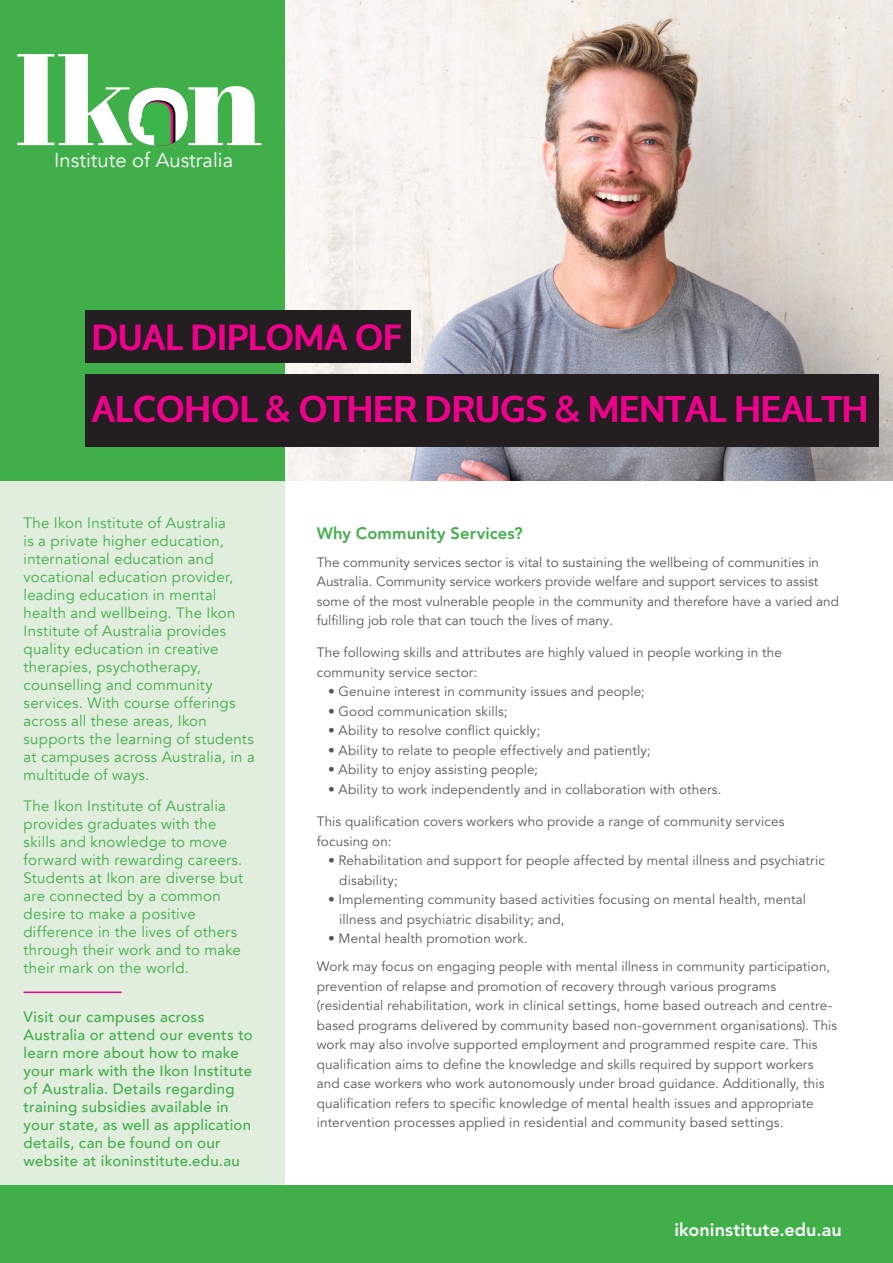
<style>
.page{position:relative;width:893px;height:1263px;background:#fff}
.page>*{position:absolute;margin:0;border:0;box-sizing:border-box;transform-origin:0 0}
.t1{font:700 36.75px "Oxygen";color:#ed028c}
.t2{font:700 36px "Oxygen";color:#ed028c}
.t3{font:20.1px "Avenir";color:#fff}
.t4{font:800 18px "Avenir LT Pro";color:#fff}
.BODY{font:800 16.5px "Avenir LT Pro";letter-spacing:.01em;color:#40ae49}
.BODY-2{font:15px/18px "Avenir";letter-spacing:.015em;color:#40ae49}
.BODY-3{font:500 15px/18px "Avenir";letter-spacing:.02em;color:#40ae49}
.BODY-4{font:13.5px/19.5px "Avenir LT Pro";letter-spacing:.01em;color:#57585a}
</style>
<div class="page">
<div style="left:0;top:480px;width:284px;height:783px;background:#e1eedd"></div>
<img style="left:284px;top:0;width:609px;height:480px">
<div style="left:0;top:1185px;width:893px;height:78px;background:#40ae49"></div>
<div style="left:0;top:0;width:284px;height:480px;background:#40ae49"></div>
<div style="left:85px;top:374px;width:793px;height:72px;background:#231f20"></div>
<div style="left:85px;top:310px;width:325px;height:52px;background:#231f20"></div>
<svg style="left:17px;top:54px;width:244px;height:92px"></svg>
<hr style="left:24px;top:991px;width:98px;height:2px;background:#ed028c">
<h3 class="t3" style="left:54px;top:148px;width:180px">Institute of Australia</h3>
<p class="t2" style="left:92px;top:315px;width:311px">DUAL DIPLOMA OF</p>
<p class="t1" style="left:92px;top:387px;width:778px">ALCOHOL &amp; OTHER DRUGS &amp; MENTAL HEALTH</p>
<p class="BODY-2" style="left:24px;top:514px;width:233px">The Ikon Institute of Australia<br>is a private higher education, international education and vocational education provider, leading education in mental health and wellbeing. The Ikon<br>Institute of Australia provides quality education in creative therapies, psychotherapy, counselling and community services. With course offerings across all these areas, Ikon supports the learning of students at campuses across Australia, in a multitude of ways.</p>
<p class="BODY-2" style="left:24px;top:797px;width:221px">The Ikon Institute of Australia provides graduates with the skills and knowledge to move forward with rewarding careers.<br>Students at Ikon are diverse but are connected by a common desire to make a positive difference in the lives of others through their work and to make their mark on the world.</p>
<p class="BODY-3" style="left:24px;top:1007px;width:231px">Visit our campuses across<br>Australia or attend our events to learn more about how to make your mark with the Ikon Institute of Australia. Details regarding training subsidies available in your state, as well as application details, can be found on our website at ikoninstitute.edu.au</p>
<p class="BODY" style="left:317px;top:523px;width:207px">Why Community Services?</p>
<p class="BODY-4" style="left:317px;top:552px;width:524px">The community services sector is vital to sustaining the wellbeing of communities in Australia. Community service workers provide welfare and support services to assist some of the most vulnerable people in the community and therefore have a varied and fulfilling job role that can touch the lives of many.</p>
<p class="BODY-4" style="left:317px;top:643px;width:467px">The following skills and attributes are highly valued in people working in the community service sector:</p>
<p class="BODY-4" style="left:328px;top:682px;width:318px">• Genuine interest in community issues and people;</p>
<p class="BODY-4" style="left:328px;top:702px;width:181px">• Good communication skills;</p>
<p class="BODY-4" style="left:328px;top:721px;width:214px">• Ability to resolve conflict quickly;</p>
<p class="BODY-4" style="left:328px;top:741px;width:324px">• Ability to relate to people effectively and patiently;</p>
<p class="BODY-4" style="left:328px;top:760px;width:211px">• Ability to enjoy assisting people;</p>
<p class="BODY-4" style="left:328px;top:780px;width:395px">• Ability to work independently and in collaboration with others.</p>
<p class="BODY-4" style="left:317px;top:812px;width:469px">This qualification covers workers who provide a range of community services focusing on:</p>
<p class="BODY-4" style="left:339px;top:851px;width:487px;text-indent:-11px">• Rehabilitation and support for people affected by mental illness and psychiatric disability;</p>
<p class="BODY-4" style="left:339px;top:890px;width:468px;text-indent:-11px">• Implementing community based activities focusing on mental health, mental illness and psychiatric disability; and,</p>
<p class="BODY-4" style="left:328px;top:929px;width:201px">• Mental health promotion work.</p>
<p class="BODY-4" style="left:317px;top:957px;width:522px">Work may focus on engaging people with mental illness in community participation, prevention of relapse and promotion of recovery through various programs (residential rehabilitation, work in clinical settings, home based outreach and centre&shy;based programs delivered by community based non-government organisations). This work may also involve supported employment and programmed respite care. This qualification aims to define the knowledge and skills required by support workers and case workers who work autonomously under broad guidance. Additionally, this qualification refers to specific knowledge of mental health issues and appropriate intervention processes applied in residential and community based settings.</p>
<p class="t4" style="left:674px;top:1219px;width:169px">ikoninstitute.edu.au</p>
</div>
